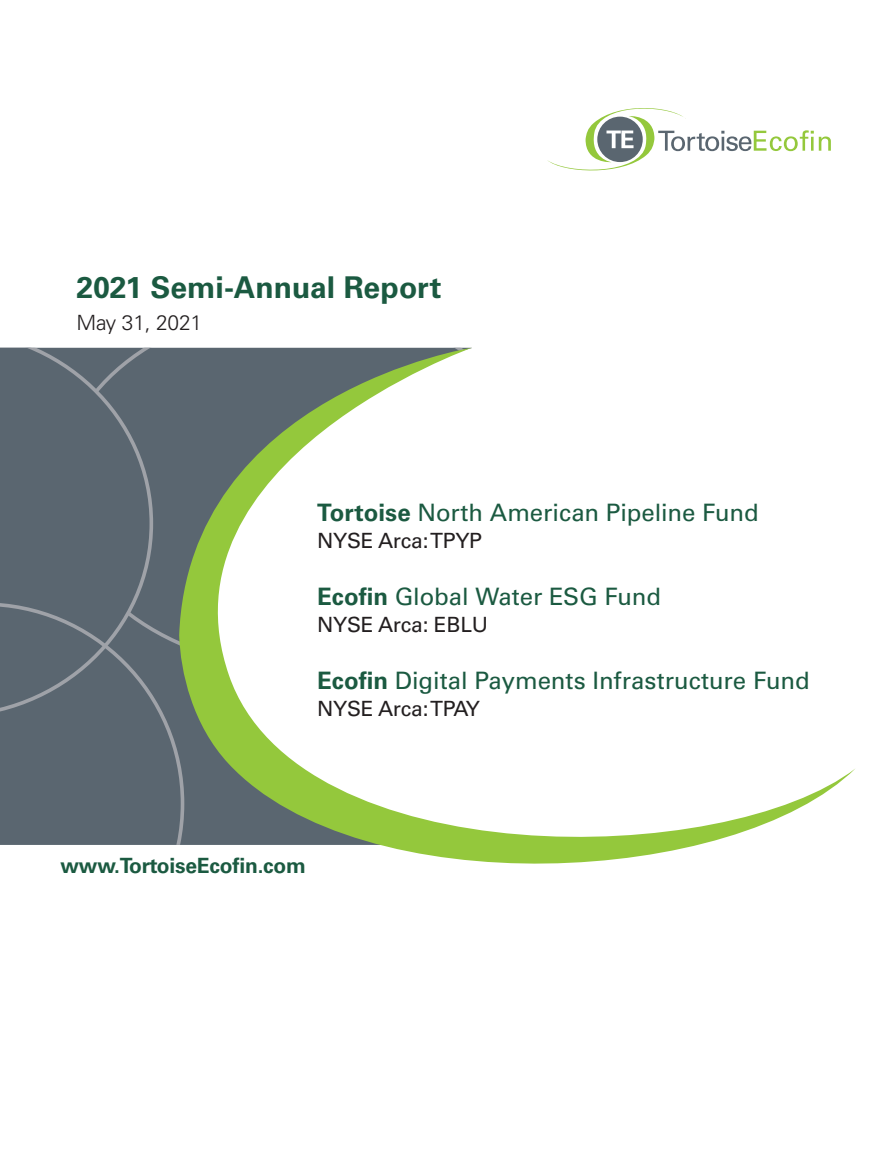
<style>
.page{position:relative;width:891px;height:1161px;background:#fff}
.page>*{position:absolute;margin:0;border:0;box-sizing:border-box;transform-origin:0 0}
.t1{font:700 30px "Univers LT Std";color:#1b5a41}
.t2{font:24px "Univers LT Std";letter-spacing:-.005em;color:#1b5a41}
.t3{font:21px "Univers LT Std";letter-spacing:-.01em;color:#231f20}
.t4{font:700 21px "Univers LT Std";letter-spacing:-.01em;color:#1b5a41}
.t5{font:300 21px "Univers LT Std";letter-spacing:-.01em;color:#231f20}
.s1{font-weight:700}
</style>
<div class="page">
<div style="left:0;top:348px;width:153px;height:254px;background:#5a6670"></div>
<div style="left:0;top:602px;width:155px;height:243px;background:#5a6670"></div>
<svg style="left:155px;top:348px;width:700px;height:516px"></svg>
<svg style="left:547px;top:108px;width:284px;height:63px"></svg>
<p class="t1" style="left:76px;top:270px;width:367px">2021 Semi-Annual Report</p>
<p class="t5" style="left:76px;top:310px;width:127px">May 31, 2021</p>
<p class="t2" style="left:317px;top:498px;width:443px"><span class="s1">Tortoise</span> North American Pipeline Fund</p>
<p class="t3" style="left:317px;top:528px;width:166px">NYSE Arca: TPYP</p>
<p class="t2" style="left:317px;top:582px;width:345px"><span class="s1">Ecofin</span> Global Water ESG Fund</p>
<p class="t3" style="left:317px;top:612px;width:173px">NYSE Arca: EBLU</p>
<p class="t2" style="left:317px;top:666px;width:494px"><span class="s1">Ecofin</span> Digital Payments Infrastructure Fund</p>
<p class="t3" style="left:317px;top:696px;width:164px">NYSE Arca: TPAY</p>
<p class="t4" style="left:60px;top:853px;width:247px">www.TortoiseEcofin.com</p>
</div>
